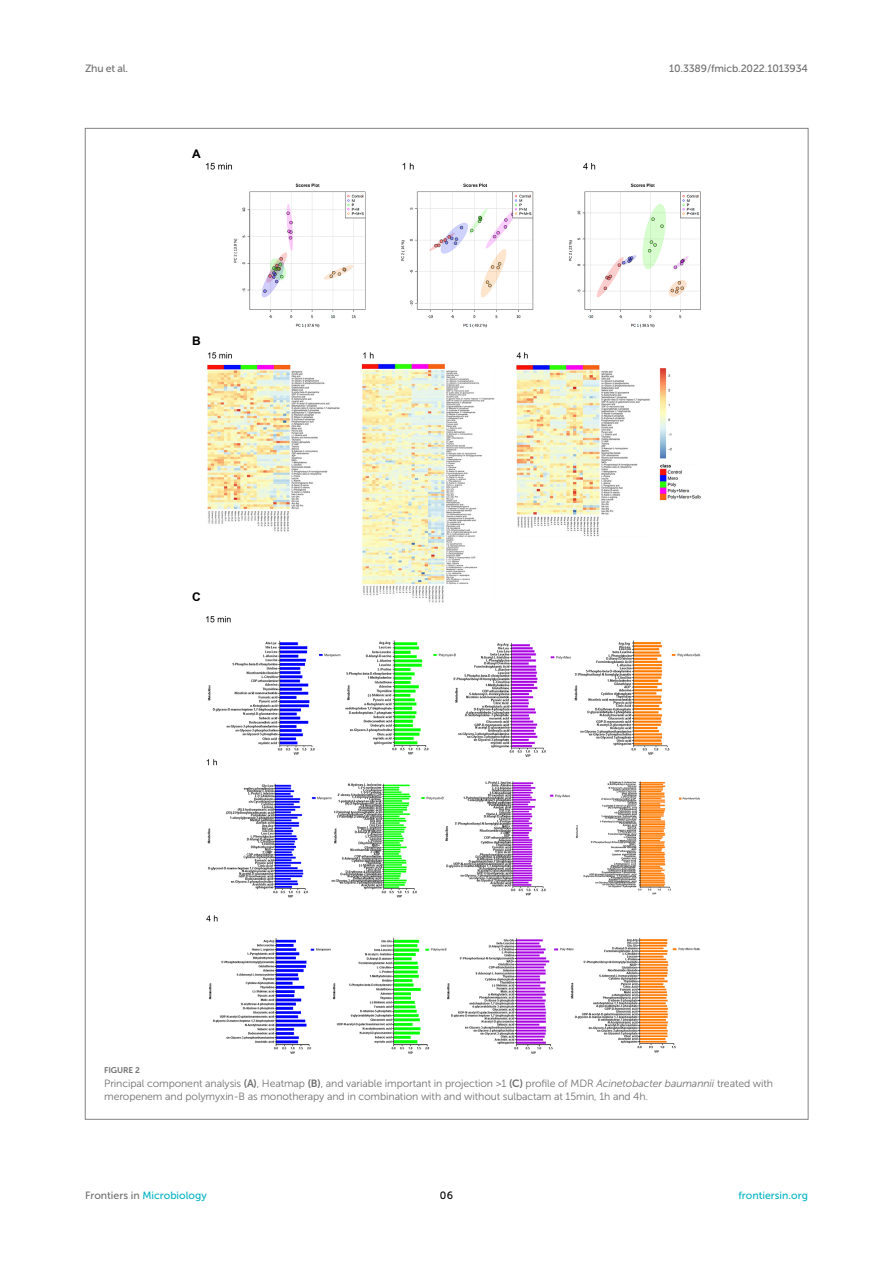
<style>
.page{position:relative;width:893px;height:1263px;background:#fff}
.page>*{position:absolute;margin:0;border:0;box-sizing:border-box;transform-origin:0 0}
.t1{font:700 12px "Arial";color:#000}
.FIG_LEG{font:10.5px/13.5px "Museo Sans 300";letter-spacing:-.01em;color:#706f70}
.t2{font:10.5px "Museo Sans 500";color:#00b4c4}
.t3{font:10.5px "Museo Sans 500";letter-spacing:-.015em;color:#706f70}
.t4{font:10.5px "Museo Sans 500";color:#000}
.FIG_HD{font:8.25px "Museo Sans 700";letter-spacing:-.01em;color:#706f70}
.s1{font-family:"Museo Sans 700"}
.s2{font-style:italic}
.s3{color:#706f70}
</style>
<div class="page">
<img style="left:205px;top:162px;width:496px;height:892px">
<p class="t3" style="left:85px;top:63px;width:45px">Zhu et al.</p>
<p class="t3" style="left:669px;top:63px;width:140px">10.3389/fmicb.2022.1013934</p>
<p class="t1" style="left:192px;top:145px;width:10px">A</p>
<p class="t1" style="left:192px;top:333px;width:10px">B</p>
<p class="t1" style="left:192px;top:588px;width:10px">C</p>
<p class="FIG_HD" style="left:104px;top:1066px;width:37px">FIGURE 2</p>
<p class="FIG_LEG" style="left:104px;top:1076px;width:670px">Principal component analysis <span class="s1">(A)</span>, Heatmap <span class="s1">(B)</span>, and variable important in projection &gt;1 <span class="s1">(C)</span> profile of MDR <span class="s2">Acinetobacter baumannii</span> treated with meropenem and polymyxin-B as monotherapy and in combination with and without sulbactam at 15 min, 1 h and 4 h.</p>
<p class="t2" style="left:85px;top:1190px;width:123px"><span class="s3">Frontiers in</span> Microbiology</p>
<p class="t4" style="left:440px;top:1190px;width:15px">06</p>
<p class="t2" style="left:738px;top:1190px;width:71px">frontiersin.org</p>
</div>
